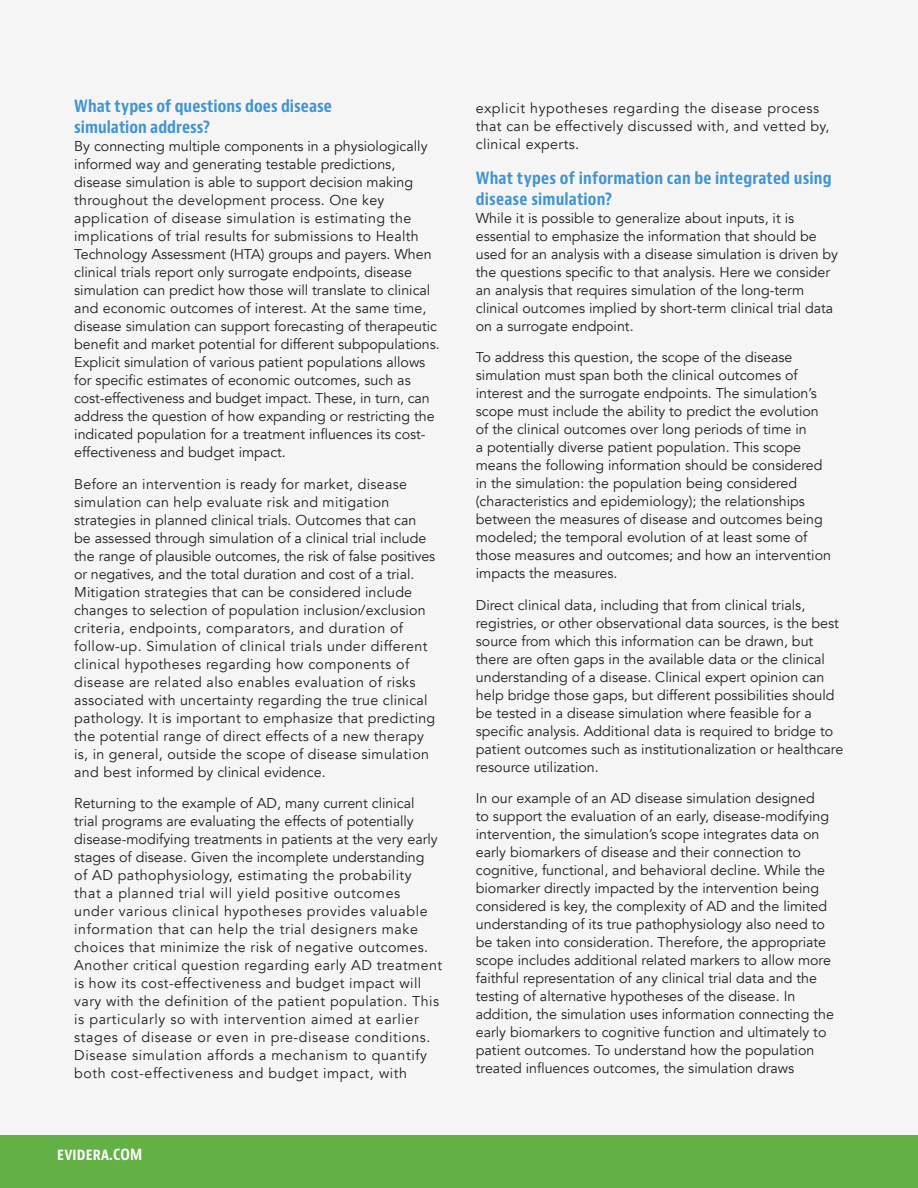
<style>
.page{position:relative;width:918px;height:1188px;background:#fff}
.page>*{position:absolute;margin:0;border:0;box-sizing:border-box;transform-origin:0 0}
.Secondary_Article_He{font:700 condensed 16.5px/21px "Bernino Sans";letter-spacing:.01em;color:#4194d0}
.t1{font:700 condensed 15px "Bernino Sans";letter-spacing:.01em;color:#fff}
.Body_Copy{font:14.25px/18px "Avenir";color:#231f20}
.Body_Copy-2{font:14.25px/18px "Avenir";letter-spacing:.02em;color:#231f20}
.Body_Copy-3{font:14.25px/18px "Avenir";letter-spacing:.03em;color:#231f20}
.Body_Copy-4{font:14.25px/18px "Avenir";letter-spacing:.025em;color:#231f20}
</style>
<div class="page">
<div style="left:0;top:1134px;width:918px;height:54px;background:#63b145"></div>
<div style="left:0;top:0;width:918px;height:1134px;background:#f5f5f6"></div>
<p class="Secondary_Article_He" style="left:74px;top:96px;width:259px">What types of questions does disease simulation address?</p>
<p class="Body_Copy" style="left:74px;top:138px;width:367px">By connecting multiple components in a physiologically informed way and generating testable predictions, disease simulation is able to support decision making throughout the development process. One key application of disease simulation is estimating the implications of trial results for submissions to Health Technology Assessment (HTA) groups and payers. When clinical trials report only surrogate endpoints, disease simulation can predict how those will translate to clinical and economic outcomes of interest. At the same time, disease simulation can support forecasting of therapeutic benefit and market potential for different subpopulations.<br>Explicit simulation of various patient populations allows for specific estimates of economic outcomes, such as cost-effectiveness and budget impact. These, in turn, can address the question of how expanding or restricting the indicated population for a treatment influences its cost&shy;effectiveness and budget impact.</p>
<p class="Body_Copy-2" style="left:74px;top:475px;width:363px">Before an intervention is ready for market, disease simulation can help evaluate risk and mitigation strategies in planned clinical trials. Outcomes that can be assessed through simulation of a clinical trial include the range of plausible outcomes, the risk of false positives or negatives, and the total duration and cost of a trial.<br>Mitigation strategies that can be considered include changes to selection of population inclusion/exclusion criteria, endpoints, comparators, and duration of follow-up. Simulation of clinical trials under different clinical hypotheses regarding how components of disease are related also enables evaluation of risks associated with uncertainty regarding the true clinical pathology. It is important to emphasize that predicting the potential range of direct effects of a new therapy is, in general, outside the scope of disease simulation and best informed by clinical evidence.</p>
<p class="Body_Copy-3" style="left:74px;top:795px;width:369px">Returning to the example of AD, many current clinical<br>trial programs are evaluating the effects of potentially disease-modifying treatments in patients at the very early stages of disease. Given the incomplete understanding<br>of AD pathophysiology, estimating the probability<br>that a planned trial will yield positive outcomes under various clinical hypotheses provides valuable information that can help the trial designers make choices that minimize the risk of negative outcomes.<br>Another critical question regarding early AD treatment is how its cost-effectiveness and budget impact will vary with the definition of the patient population. This is particularly so with intervention aimed at earlier stages of disease or even in pre-disease conditions.<br>Disease simulation affords a mechanism to quantify both cost-effectiveness and budget impact, with</p>
<p class="t1" style="left:57px;top:1146px;width:86px">EVIDERA.COM</p>
<p class="Body_Copy-4" style="left:476px;top:99px;width:355px">explicit hypotheses regarding the disease process that can be effectively discussed with, and vetted by, clinical experts.</p>
<p class="Secondary_Article_He" style="left:476px;top:168px;width:357px">What types of information can be integrated using disease simulation?</p>
<p class="Body_Copy" style="left:476px;top:209px;width:364px">While it is possible to generalize about inputs, it is essential to emphasize the information that should be used for an analysis with a disease simulation is driven by the questions specific to that analysis. Here we consider an analysis that requires simulation of the long-term clinical outcomes implied by short-term clinical trial data on a surrogate endpoint.</p>
<p class="Body_Copy" style="left:476px;top:349px;width:357px">To address this question, the scope of the disease simulation must span both the clinical outcomes of interest and the surrogate endpoints. The simulation’s scope must include the ability to predict the evolution of the clinical outcomes over long periods of time in<br>a potentially diverse patient population. This scope means the following information should be considered in the simulation: the population being considered (characteristics and epidemiology); the relationships between the measures of disease and outcomes being modeled; the temporal evolution of at least some of those measures and outcomes; and how an intervention impacts the measures.</p>
<p class="Body_Copy" style="left:476px;top:596px;width:369px">Direct clinical data, including that from clinical trials, registries, or other observational data sources, is the best source from which this information can be drawn, but there are often gaps in the available data or the clinical understanding of a disease. Clinical expert opinion can help bridge those gaps, but different possibilities should be tested in a disease simulation where feasible for a specific analysis. Additional data is required to bridge to patient outcomes such as institutionalization or healthcare resource utilization.</p>
<p class="Body_Copy" style="left:476px;top:790px;width:360px">In our example of an AD disease simulation designed<br>to support the evaluation of an early, disease-modifying intervention, the simulation’s scope integrates data on early biomarkers of disease and their connection to cognitive, functional, and behavioral decline. While the biomarker directly impacted by the intervention being considered is key, the complexity of AD and the limited understanding of its true pathophysiology also need to be taken into consideration. Therefore, the appropriate scope includes additional related markers to allow more faithful representation of any clinical trial data and the testing of alternative hypotheses of the disease. In addition, the simulation uses information connecting the early biomarkers to cognitive function and ultimately to patient outcomes. To understand how the population treated influences outcomes, the simulation draws</p>
</div>
